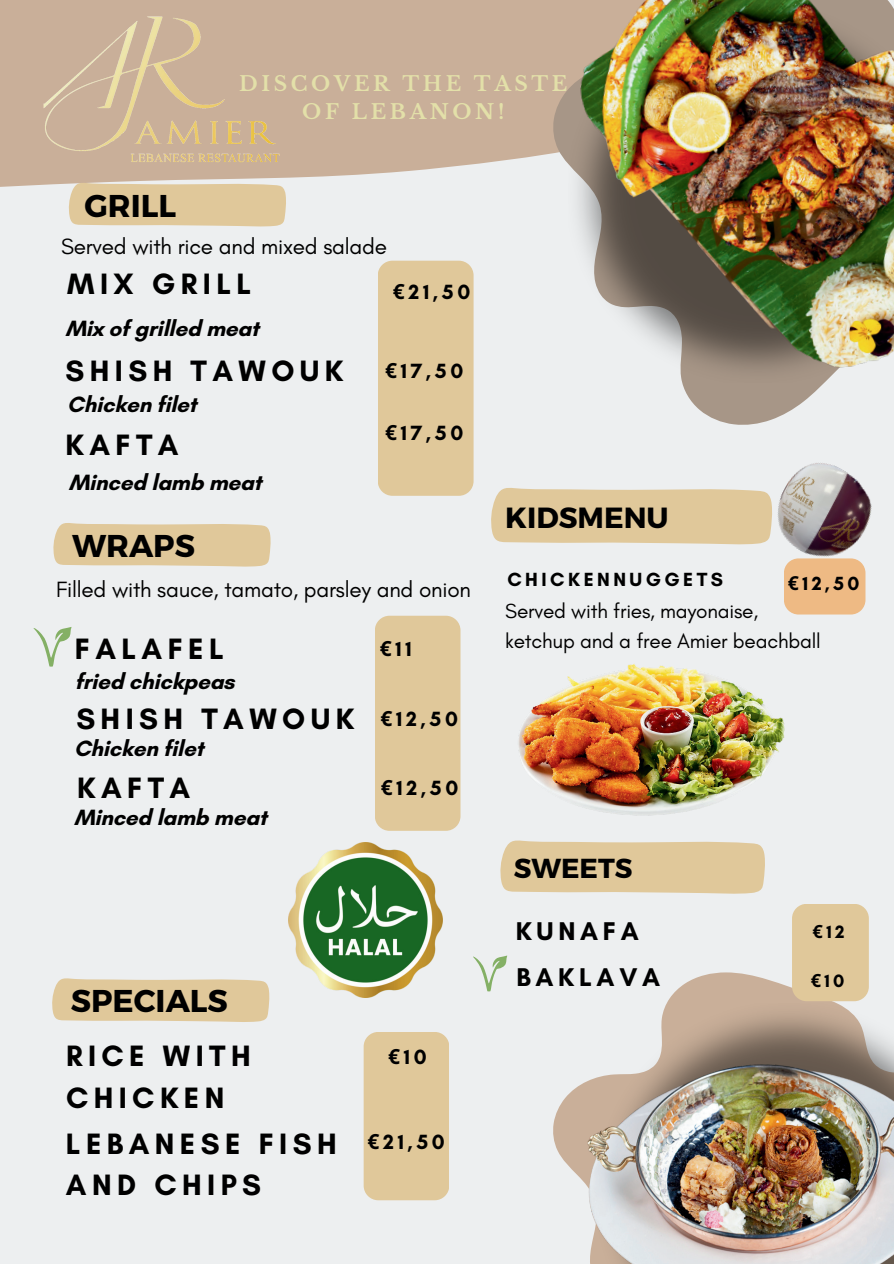
<style>
.page{position:relative;width:894px;height:1264px;background:#fff}
.page>*{position:absolute;margin:0;border:0;box-sizing:border-box;transform-origin:0 0}
.t1{font:700 31.5px "Montserrat";color:#000}
.t2{font:700 30px/41.7px "Glacial Indifference";letter-spacing:.18em;color:#000}
.t3{font:700 29.1px "Montserrat";color:#000}
.t4{font:700 27.45px "Montserrat";color:#000}
.t5{font:700 26.1px/46.7px "Glacial Indifference";letter-spacing:.18em;color:#000}
.t6{font:700 22.5px "Glacial Indifference";letter-spacing:-.01em;color:#000}
.t7{font:22.5px "Glacial Indifference";letter-spacing:-.01em;color:#000}
.t8{font:700 21px "Glacial Indifference";letter-spacing:.18em;color:#000}
.t9{font:20.85px/29.1px "Glacial Indifference";letter-spacing:-.01em;color:#000}
.t10{font:700 20.25px/28.2px "Libre Baskerville";letter-spacing:.18em;color:#e3e0a9;text-align:center}
.t11{font:700 19.35px "Glacial Indifference";letter-spacing:.18em;color:#000}
.t12{font:700 18.3px "Glacial Indifference";color:#000}
.s1{font-family:"Noto Sans"}
</style>
<div class="page">
<div style="left:0;top:0;width:893px;height:1263px;background:#edeff0"></div>
<svg style="left:0;top:0;width:532px;height:187px;fill:#c9af99"></svg>
<svg style="left:688px;top:396px;width:122px;height:29px;fill:#a79687"></svg>
<svg style="left:68px;top:182px;width:218px;height:45px"></svg>
<svg style="left:53px;top:523px;width:218px;height:44px"></svg>
<div style="left:378px;top:261px;width:95px;height:234px;background:#e0c89a"></div>
<div style="left:375px;top:615px;width:85px;height:215px;background:#e0c89a;border-radius:15px"></div>
<svg style="left:500px;top:840px;width:265px;height:54px"></svg>
<div style="left:791px;top:903px;width:77px;height:98px;background:#e0c89a;border-radius:15px"></div>
<img style="left:532px;top:0;width:361px;height:396px">
<svg style="left:491px;top:488px;width:250px;height:57px"></svg>
<svg style="left:788px;top:610px;width:74px;height:4px"></svg>
<svg style="left:33px;top:627px;width:38px;height:39px"></svg>
<svg style="left:473px;top:955px;width:34px;height:36px"></svg>
<img style="left:741px;top:463px;width:131px;height:147px">
<img style="left:288px;top:842px;width:155px;height:155px">
<img style="left:41px;top:15px;width:239px;height:149px">
<img style="left:553px;top:961px;width:340px;height:302px">
<img style="left:518px;top:664px;width:267px;height:152px">
<svg style="left:52px;top:978px;width:217px;height:44px"></svg>
<div style="left:363px;top:1031px;width:86px;height:169px;background:#e0c89a;border-radius:15px"></div>
<p class="t1" style="left:84px;top:186px;width:93px">GRILL</p>
<p class="t10" style="left:239px;top:69px;width:329px">DISCOVER THE TASTE<br>OF LEBANON!</p>
<p class="t7" style="left:61px;top:234px;width:327px">Served with rice and mixed salade</p>
<p class="t2" style="left:67px;top:263px;width:185px">MIX GRILL</p>
<p class="t6" style="left:65px;top:315px;width:195px">Mix of grilled meat</p>
<p class="t2" style="left:65px;top:349px;width:279px">SHISH TAWOUK</p>
<p class="t6" style="left:67px;top:390px;width:131px">Chicken filet</p>
<p class="t2" style="left:65px;top:423px;width:114px">KAFTA</p>
<p class="t6" style="left:69px;top:468px;width:194px">Minced lamb meat</p>
<p class="t1" style="left:72px;top:526px;width:124px">WRAPS</p>
<p class="t8" style="left:393px;top:278px;width:79px"><span class="s1">€</span>21,50</p>
<p class="t8" style="left:385px;top:357px;width:80px"><span class="s1">€</span>17,50</p>
<p class="t8" style="left:385px;top:420px;width:80px"><span class="s1">€</span>17,50</p>
<p class="t7" style="left:56px;top:576px;width:416px">Filled with sauce, tamato, parsley and onion</p>
<p class="t2" style="left:75px;top:627px;width:150px">FALAFEL</p>
<p class="t6" style="left:75px;top:667px;width:161px">fried chickpeas</p>
<p class="t2" style="left:76px;top:697px;width:279px">SHISH TAWOUK</p>
<p class="t6" style="left:74px;top:734px;width:131px">Chicken filet</p>
<p class="t2" style="left:77px;top:766px;width:114px">KAFTA</p>
<p class="t6" style="left:74px;top:803px;width:194px">Minced lamb meat</p>
<p class="t8" style="left:379px;top:636px;width:34px"><span class="s1">€</span>11</p>
<p class="t8" style="left:380px;top:705px;width:79px"><span class="s1">€</span>12,50</p>
<p class="t8" style="left:381px;top:775px;width:79px"><span class="s1">€</span>12,50</p>
<p class="t1" style="left:71px;top:981px;width:158px">SPECIALS</p>
<p class="t2" style="left:66px;top:1034px;width:186px">RICE WITH<br>CHICKEN</p>
<p class="t2" style="left:66px;top:1122px;width:272px">LEBANESE FISH<br>AND CHIPS</p>
<p class="t8" style="left:388px;top:1044px;width:40px"><span class="s1">€</span>10</p>
<p class="t8" style="left:367px;top:1128px;width:79px"><span class="s1">€</span>21,50</p>
<p class="t3" style="left:505px;top:499px;width:165px">KIDSMENU</p>
<p class="t11" style="left:507px;top:567px;width:217px">CHICKENNUGGETS</p>
<p class="t9" style="left:505px;top:597px;width:317px">Served with fries, mayonaise, ketchup and a free Amier beachball</p>
<p class="t11" style="left:787px;top:571px;width:73px"><span class="s1">€</span>12,50</p>
<p class="t4" style="left:513px;top:851px;width:120px">SWEETS</p>
<p class="t5" style="left:515px;top:907px;width:146px">KUNAFA<br>BAKLAVA</p>
<p class="t12" style="left:812px;top:920px;width:33px"><span class="s1">€</span>12</p>
<p class="t12" style="left:810px;top:969px;width:35px"><span class="s1">€</span>10</p>
</div>
